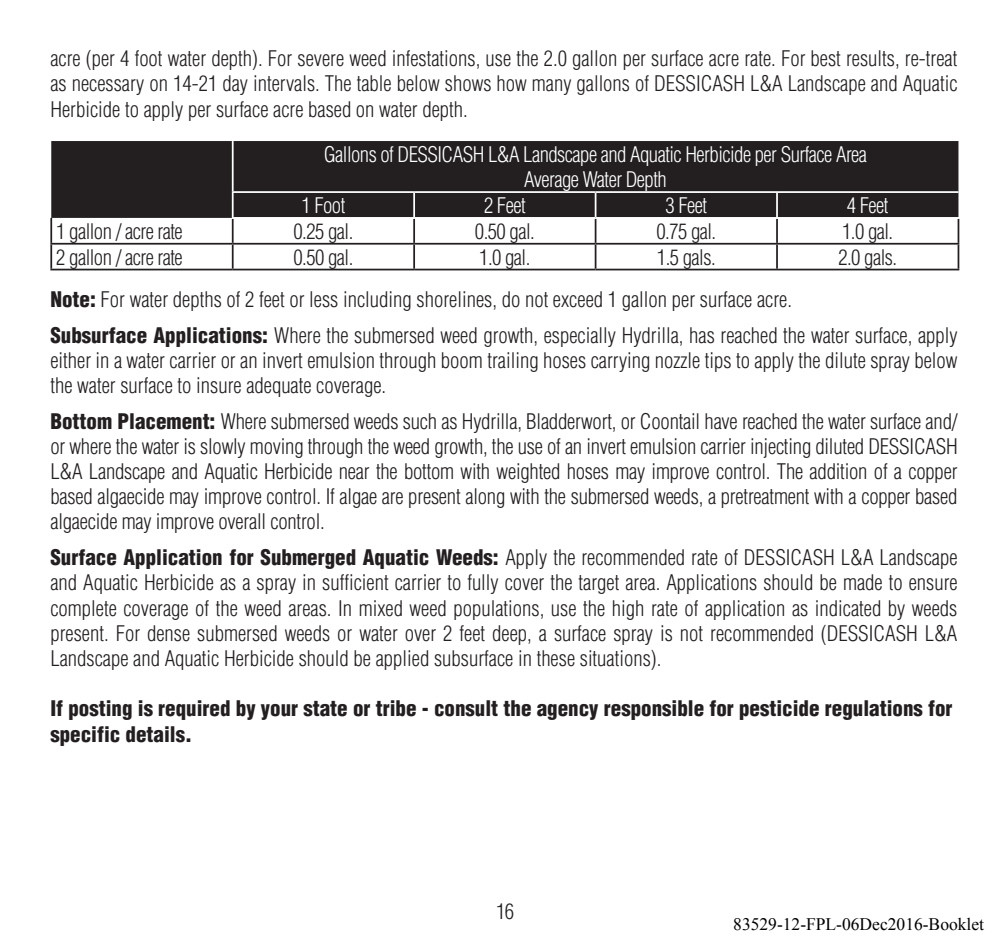
<style>
.page{position:relative;width:1008px;height:945px;background:#fff}
.page>*{position:absolute;margin:0;border:0;box-sizing:border-box;transform-origin:0 0}
.t1{font:300 condensed 21px/25.2px "Helvetica";color:#231f20;text-align:justify}
.t2{font:900 condensed 21px "Helvetica";color:#231f20}
.t3{font:300 condensed 21px "Helvetica";letter-spacing:-.025em;color:#fff}
.t4{font:300 condensed 21px "Helvetica";letter-spacing:-.025em;color:#231f20}
.t5{font:17.5px "Times New Roman";color:#000}
.s1{font-weight:900}
</style>
<div class="page">
<div style="left:51px;top:141px;width:907px;height:77px;background:#231f20"></div>
<hr style="left:50px;top:218px;width:2px;height:25px;background:#231f20">
<hr style="left:232px;top:219px;width:2px;height:24px;background:#231f20">
<hr style="left:413px;top:219px;width:2px;height:24px;background:#231f20">
<hr style="left:776px;top:219px;width:2px;height:24px;background:#231f20">
<hr style="left:50px;top:243px;width:183px;height:2px;background:#231f20">
<hr style="left:50px;top:245px;width:2px;height:24px;background:#231f20">
<hr style="left:233px;top:243px;width:181px;height:2px;background:#231f20">
<hr style="left:232px;top:245px;width:2px;height:24px;background:#231f20">
<hr style="left:414px;top:243px;width:182px;height:2px;background:#231f20">
<hr style="left:413px;top:245px;width:2px;height:24px;background:#231f20">
<hr style="left:596px;top:243px;width:181px;height:2px;background:#231f20">
<hr style="left:777px;top:243px;width:182px;height:2px;background:#231f20">
<hr style="left:776px;top:245px;width:2px;height:24px;background:#231f20">
<svg style="left:958px;top:219px;width:1px;height:50px"></svg>
<hr style="left:50px;top:269px;width:183px;height:1px;background:#231f20">
<hr style="left:233px;top:269px;width:181px;height:1px;background:#231f20">
<hr style="left:414px;top:269px;width:182px;height:1px;background:#231f20">
<hr style="left:596px;top:269px;width:181px;height:1px;background:#231f20">
<hr style="left:777px;top:269px;width:182px;height:1px;background:#231f20">
<hr style="left:232px;top:141px;width:2px;height:50px;background:#fff">
<hr style="left:232px;top:191px;width:182px;height:2px;background:#fff">
<hr style="left:232px;top:193px;width:2px;height:24px;background:#fff">
<hr style="left:414px;top:191px;width:182px;height:2px;background:#fff">
<hr style="left:413px;top:193px;width:2px;height:24px;background:#fff">
<hr style="left:596px;top:191px;width:181px;height:2px;background:#fff">
<svg style="left:595px;top:193px;width:1px;height:76px"></svg>
<hr style="left:777px;top:191px;width:181px;height:2px;background:#fff">
<hr style="left:776px;top:193px;width:2px;height:24px;background:#fff">
<hr style="left:232px;top:217px;width:182px;height:2px;background:#fff">
<hr style="left:414px;top:217px;width:182px;height:2px;background:#fff">
<hr style="left:596px;top:217px;width:181px;height:2px;background:#fff">
<hr style="left:777px;top:217px;width:182px;height:2px;background:#fff">
<p class="t1" style="left:50px;top:46px;width:909px">acre (per 4 foot water depth). For severe weed infestations, use the 2.0 gallon per surface acre rate. For best results, re-treat as necessary on 14-21 day intervals. The table below shows how many gallons of DESSICASH L&amp;A Landscape and Aquatic Herbicide to apply per surface acre based on water depth.</p>
<p class="t3" style="left:324px;top:141px;width:545px">Gallons of DESSICASH L&amp;A Landscape and Aquatic Herbicide per Surface Area</p>
<p class="t3" style="left:524px;top:166px;width:144px">Average Water Depth</p>
<p class="t3" style="left:301px;top:192px;width:45px">1 Foot</p>
<p class="t3" style="left:484px;top:192px;width:43px">2 Feet</p>
<p class="t3" style="left:665px;top:192px;width:43px">3 Feet</p>
<p class="t3" style="left:847px;top:192px;width:43px">4 Feet</p>
<p class="t4" style="left:56px;top:218px;width:128px">1 gallon / acre rate</p>
<p class="t1" style="left:293px;top:218px;width:58px">0.25 gal.</p>
<p class="t1" style="left:475px;top:218px;width:58px">0.50 gal.</p>
<p class="t1" style="left:656px;top:218px;width:58px">0.75 gal.</p>
<p class="t1" style="left:842px;top:218px;width:49px">1.0 gal.</p>
<p class="t4" style="left:56px;top:244px;width:128px">2 gallon / acre rate</p>
<p class="t1" style="left:293px;top:244px;width:58px">0.50 gal.</p>
<p class="t1" style="left:479px;top:244px;width:49px">1.0 gal.</p>
<p class="t1" style="left:657px;top:244px;width:57px">1.5 gals.</p>
<p class="t1" style="left:838px;top:244px;width:57px">2.0 gals.</p>
<p class="t1" style="left:50px;top:287px;width:740px"><span class="s1">Note:</span> For water depths of 2 feet or less including shorelines, do not exceed 1 gallon per surface acre.</p>
<p class="t1" style="left:50px;top:322px;width:909px"><span class="s1">Subsurface Applications:</span> Where the submersed weed growth, especially Hydrilla, has reached the water surface, apply either in a water carrier or an invert emulsion through boom trailing hoses carrying nozzle tips to apply the dilute spray below the water surface to insure adequate coverage.</p>
<p class="t1" style="left:50px;top:408px;width:909px"><span class="s1">Bottom Placement:</span> Where submersed weeds such as Hydrilla, Bladderwort, or Coontail have reached the water surface and/ or where the water is slowly moving through the weed growth, the use of an invert emulsion carrier injecting diluted DESSICASH L&amp;A Landscape and Aquatic Herbicide near the bottom with weighted hoses may improve control. The addition of a copper based algaecide may improve control. If algae are present along with the submersed weeds, a pretreatment with a copper based algaecide may improve overall control.</p>
<p class="t1" style="left:50px;top:545px;width:909px"><span class="s1">Surface Application for Submerged Aquatic Weeds:</span> Apply the recommended rate of DESSICASH L&amp;A Landscape and Aquatic Herbicide as a spray in sufficient carrier to fully cover the target area. Applications should be made to ensure complete coverage of the weed areas. In mixed weed populations, use the high rate of application as indicated by weeds present. For dense submersed weeds or water over 2 feet deep, a surface spray is not recommended (DESSICASH L&amp;A Landscape and Aquatic Herbicide should be applied subsurface in these situations).</p>
<p class="t2" style="left:50px;top:695px;width:904px">If posting is required by your state or tribe - consult the agency responsible for pesticide regulations for</p>
<p class="t2" style="left:50px;top:721px;width:143px">specific details.</p>
<p class="t1" style="left:496px;top:898px;width:20px">16</p>
<p class="t5" style="left:733px;top:912px;width:252px">83529-12-FPL-06Dec2016-Booklet</p>
</div>
